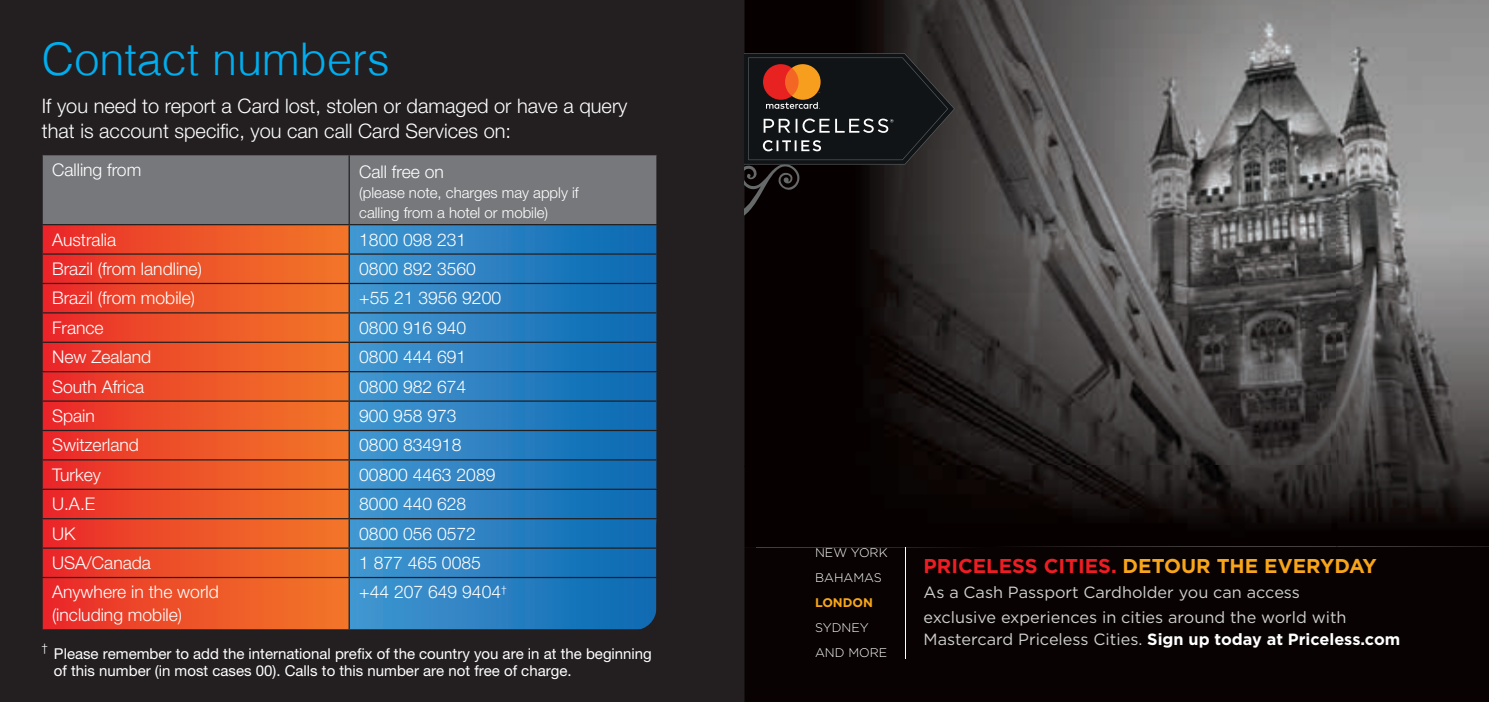
<style>
.page{position:relative;width:1489px;height:702px;background:#fff}
.page>*{position:absolute;margin:0;border:0;box-sizing:border-box;transform-origin:0 0}
.t1{font:300 45px "Helvetica";color:#00aeef}
.t2{font:300 20px/24.5px "Helvetica Neue";color:#fff}
.t3{font:700 20px "Gotham";color:#f9a51b}
.t4{font:300 17.5px/22.5px "Helvetica Neue";color:#fff}
.t5{font:16.25px/25px "Gotham";color:#cfd0cf}
.t6{font:15px/17.5px "Helvetica Neue";color:#fff}
.t7{font:300 15px/20px "Helvetica Neue";color:#fff}
.t8{font:300 12.5px/25px "Gotham";color:#fff}
.t9{font:700 12.5px "Gotham";color:#f9a51b}
.s1{color:#ee1d23}
.s2{font-weight:700;color:#fff}
</style>
<div class="page">
<div style="left:0;top:0;width:755px;height:702px;background:#231f20"></div>
<div style="left:43px;top:155px;width:613px;height:69px;background:#76787b"></div>
<svg style="left:43px;top:225px;width:305px;height:404px;background:#eb5128"></svg>
<svg style="left:350px;top:225px;width:186px;height:404px;background:#3387c5"></svg>
<hr style="left:41px;top:253px;width:308px;height:2px;background:#231f20">
<hr style="left:41px;top:283px;width:308px;height:1px;background:#231f20">
<hr style="left:41px;top:312px;width:308px;height:1px;background:#231f20">
<hr style="left:41px;top:341px;width:308px;height:2px;background:#231f20">
<hr style="left:41px;top:371px;width:308px;height:1px;background:#231f20">
<hr style="left:41px;top:400px;width:308px;height:1px;background:#231f20">
<hr style="left:41px;top:430px;width:308px;height:1px;background:#231f20">
<hr style="left:41px;top:459px;width:308px;height:1px;background:#231f20">
<hr style="left:41px;top:488px;width:308px;height:2px;background:#231f20">
<hr style="left:41px;top:518px;width:308px;height:1px;background:#231f20">
<hr style="left:41px;top:547px;width:308px;height:1px;background:#231f20">
<hr style="left:41px;top:577px;width:308px;height:1px;background:#231f20">
<hr style="left:349px;top:253px;width:308px;height:2px;background:#231f20">
<hr style="left:349px;top:283px;width:308px;height:1px;background:#231f20">
<hr style="left:349px;top:312px;width:308px;height:1px;background:#231f20">
<hr style="left:349px;top:341px;width:308px;height:2px;background:#231f20">
<hr style="left:349px;top:371px;width:308px;height:1px;background:#231f20">
<hr style="left:349px;top:400px;width:308px;height:1px;background:#231f20">
<hr style="left:349px;top:430px;width:308px;height:1px;background:#231f20">
<hr style="left:349px;top:459px;width:308px;height:1px;background:#231f20">
<hr style="left:349px;top:488px;width:308px;height:2px;background:#231f20">
<hr style="left:349px;top:518px;width:308px;height:1px;background:#231f20">
<hr style="left:349px;top:547px;width:308px;height:1px;background:#231f20">
<hr style="left:349px;top:577px;width:308px;height:1px;background:#231f20">
<hr style="left:348px;top:155px;width:2px;height:69px;background:#231f20">
<svg style="left:536px;top:225px;width:121px;height:405px;background:#156db0"></svg>
<div style="left:744px;top:546px;width:744px;height:156px;background:#080302"></div>
<img style="left:744px;top:0;width:591px;height:465px">
<img style="left:1335px;top:0;width:153px;height:546px">
<img style="left:744px;top:465px;width:593px;height:82px">
<hr style="left:905px;top:547px;width:1px;height:111px;background:#fff">
<svg style="left:1485px;top:699px;width:4px;height:3px"></svg>
<svg style="left:744px;top:53px;width:210px;height:165px;background:#29211f"></svg>
<h1 class="t1" style="left:42px;top:21px;width:349px">Contact numbers</h1>
<p class="t2" style="left:42px;top:94px;width:587px">If you need to report a Card lost, stolen or damaged or have a query that is account specific, you can call Card Services on:</p>
<p class="t4" style="left:52px;top:158px;width:91px">Calling from</p>
<p class="t4" style="left:359px;top:160px;width:86px">Call free on</p>
<p class="t7" style="left:359px;top:182px;width:221px">(please note, charges may apply if calling from a hotel or mobile)</p>
<p class="t4" style="left:52px;top:228px;width:66px">Australia</p>
<p class="t4" style="left:359px;top:228px;width:109px">1800 098 231</p>
<p class="t4" style="left:52px;top:257px;width:151px">Brazil (from landline)</p>
<p class="t4" style="left:359px;top:257px;width:118px">0800 892 3560</p>
<p class="t4" style="left:52px;top:286px;width:144px">Brazil (from mobile)</p>
<p class="t4" style="left:359px;top:286px;width:143px">+55 21 3956 9200</p>
<p class="t4" style="left:52px;top:316px;width:53px">France</p>
<p class="t4" style="left:359px;top:316px;width:109px">0800 916 940</p>
<p class="t4" style="left:52px;top:345px;width:101px">New Zealand</p>
<p class="t4" style="left:359px;top:345px;width:109px">0800 444 691</p>
<p class="t4" style="left:52px;top:374px;width:94px">South Africa</p>
<p class="t4" style="left:359px;top:374px;width:109px">0800 982 674</p>
<p class="t4" style="left:52px;top:404px;width:44px">Spain</p>
<p class="t4" style="left:359px;top:404px;width:99px">900 958 973</p>
<p class="t4" style="left:52px;top:433px;width:88px">Switzerland</p>
<p class="t4" style="left:359px;top:433px;width:104px">0800 834918</p>
<p class="t4" style="left:52px;top:463px;width:50px">Turkey</p>
<p class="t4" style="left:359px;top:463px;width:138px">00800 4463 2089</p>
<p class="t4" style="left:52px;top:492px;width:45px">U.A.E</p>
<p class="t4" style="left:359px;top:492px;width:109px">8000 440 628</p>
<p class="t4" style="left:52px;top:521px;width:25px">UK</p>
<p class="t4" style="left:359px;top:521px;width:118px">0800 056 0572</p>
<p class="t4" style="left:52px;top:551px;width:100px">USA/Canada</p>
<p class="t4" style="left:359px;top:551px;width:123px">1 877 465 0085</p>
<p class="t4" style="left:52px;top:580px;width:168px">Anywhere in the world (including mobile)</p>
<p class="t4" style="left:359px;top:580px;width:149px">+44 207 649 9404<sup>†</sup></p>
<p class="t6" style="left:54px;top:644px;width:599px;text-indent:-12px"><sup>†</sup> Please remember to add the international prefix of the country you are in at the beginning of this number (in most cases 00). Calls to this number are not free of charge.</p>
<p class="t8" style="left:815px;top:540px;width:74px">NEW YORK<br>BAHAMAS</p>
<p class="t9" style="left:815px;top:595px;width:60px">LONDON</p>
<p class="t8" style="left:815px;top:615px;width:74px">SYDNEY<br>AND MORE</p>
<p class="t3" style="left:923px;top:554px;width:455px"><span class="s1">PRICELESS CITIES.</span> DETOUR THE EVERYDAY</p>
<p class="t5" style="left:923px;top:579px;width:424px">As a Cash Passport Cardholder you can access exclusive experiences in cities around the world with</p>
<p class="t5" style="left:923px;top:626px;width:478px">Mastercard Priceless Cities. <span class="s2">Sign up today at Priceless.com</span></p>
</div>
